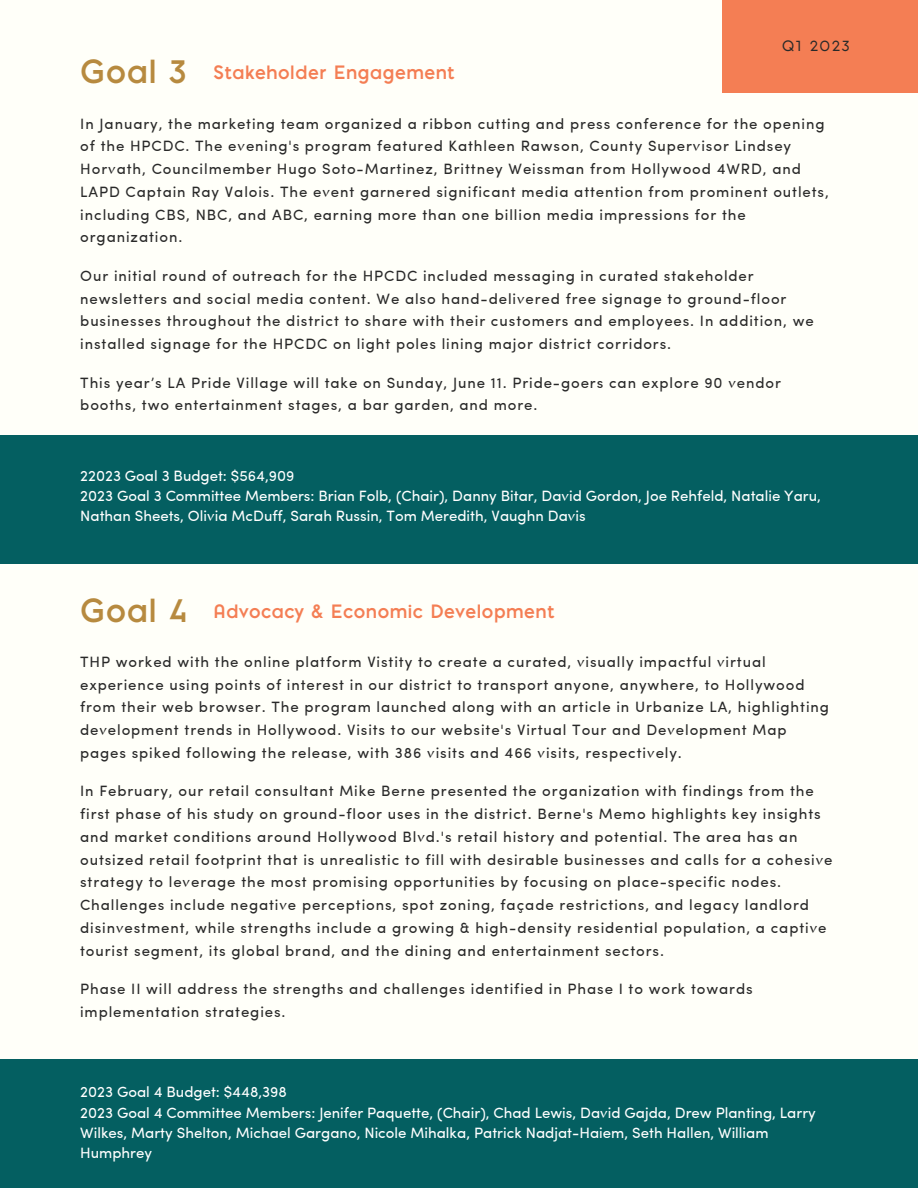
<style>
.page{position:relative;width:918px;height:1188px;background:#fffff9}
.page>*{position:absolute;margin:0;border:0;box-sizing:border-box;transform-origin:0 0}
.t1{font:700 31.2px "Pontiac";letter-spacing:.03em;color:#b78a3f}
.t2{font:700 18px "Pontiac";letter-spacing:.03em;color:#f47e54}
.t3{font:15px/22.8px "Sofia Pro";letter-spacing:.06em;color:#292929}
.t4{font:15px/20.2px "Sofia Pro";color:#fff}
.t5{font:13.95px "Pontiac";letter-spacing:.14em;color:#292929}
</style>
<div class="page">
<div style="left:0;top:435px;width:918px;height:129px;background:#045f61"></div>
<div style="left:723px;top:0;width:195px;height:92px;background:#f47e54"></div>
<div style="left:0;top:1059px;width:918px;height:129px;background:#045f61"></div>
<p class="t1" style="left:80px;top:51px;width:108px">Goal 3</p>
<p class="t2" style="left:214px;top:61px;width:243px">Stakeholder Engagement</p>
<p class="t5" style="left:782px;top:36px;width:69px">Q1 2023</p>
<p class="t3" style="left:80px;top:111px;width:750px">In January, the marketing team organized a ribbon cutting and press conference for the opening of the HPCDC. The evening's program featured Kathleen Rawson, County Supervisor Lindsey Horvath, Councilmember Hugo Soto-Martinez, Brittney Weissman from Hollywood 4WRD, and LAPD Captain Ray Valois. The event garnered significant media attention from prominent outlets, including CBS, NBC, and ABC, earning more than one billion media impressions for the organization.</p>
<p class="t3" style="left:80px;top:263px;width:735px">Our initial round of outreach for the HPCDC included messaging in curated stakeholder newsletters and social media content. We also hand-delivered free signage to ground-floor businesses throughout the district to share with their customers and employees. In addition, we installed signage for the HPCDC on light poles lining major district corridors.</p>
<p class="t3" style="left:80px;top:370px;width:702px">This year’s LA Pride Village will take on Sunday, June 11. Pride-goers can explore 90 vendor booths, two entertainment stages, a bar garden, and more.</p>
<p class="t4" style="left:80px;top:464px;width:216px">22023 Goal 3 Budget: $564,909</p>
<p class="t4" style="left:80px;top:485px;width:742px">2023 Goal 3 Committee Members: Brian Folb, (Chair), Danny Bitar, David Gordon, Joe Rehfeld, Natalie Yaru,<br>Nathan Sheets, Olivia McDuff, Sarah Russin, Tom Meredith, Vaughn Davis</p>
<p class="t1" style="left:80px;top:590px;width:108px">Goal 4</p>
<p class="t2" style="left:214px;top:600px;width:342px">Advocacy &amp; Economic Development</p>
<p class="t3" style="left:80px;top:649px;width:750px">THP worked with the online platform Vistity to create a curated, visually impactful virtual experience using points of interest in our district to transport anyone, anywhere, to Hollywood from their web browser. The program launched along with an article in Urbanize LA, highlighting development trends in Hollywood. Visits to our website's Virtual Tour and Development Map pages spiked following the release, with 386 visits and 466 visits, respectively.</p>
<p class="t3" style="left:80px;top:779px;width:754px">In February, our retail consultant Mike Berne presented the organization with findings from the first phase of his study on ground-floor uses in the district. Berne's Memo highlights key insights and market conditions around Hollywood Blvd.'s retail history and potential. The area has an outsized retail footprint that is unrealistic to fill with desirable businesses and calls for a cohesive strategy to leverage the most promising opportunities by focusing on place-specific nodes.<br>Challenges include negative perceptions, spot zoning, façade restrictions, and legacy landlord disinvestment, while strengths include a growing &amp; high-density residential population, a captive tourist segment, its global brand, and the dining and entertainment sectors.</p>
<p class="t3" style="left:80px;top:976px;width:674px">Phase II will address the strengths and challenges identified in Phase I to work towards implementation strategies.</p>
<p class="t4" style="left:80px;top:1081px;width:208px">2023 Goal 4 Budget: $448,398</p>
<p class="t4" style="left:80px;top:1101px;width:737px">2023 Goal 4 Committee Members: Jenifer Paquette, (Chair), Chad Lewis, David Gajda, Drew Planting, Larry<br>Wilkes, Marty Shelton, Michael Gargano, Nicole Mihalka, Patrick Nadjat-Haiem, Seth Hallen, William<br>Humphrey</p>
</div>
